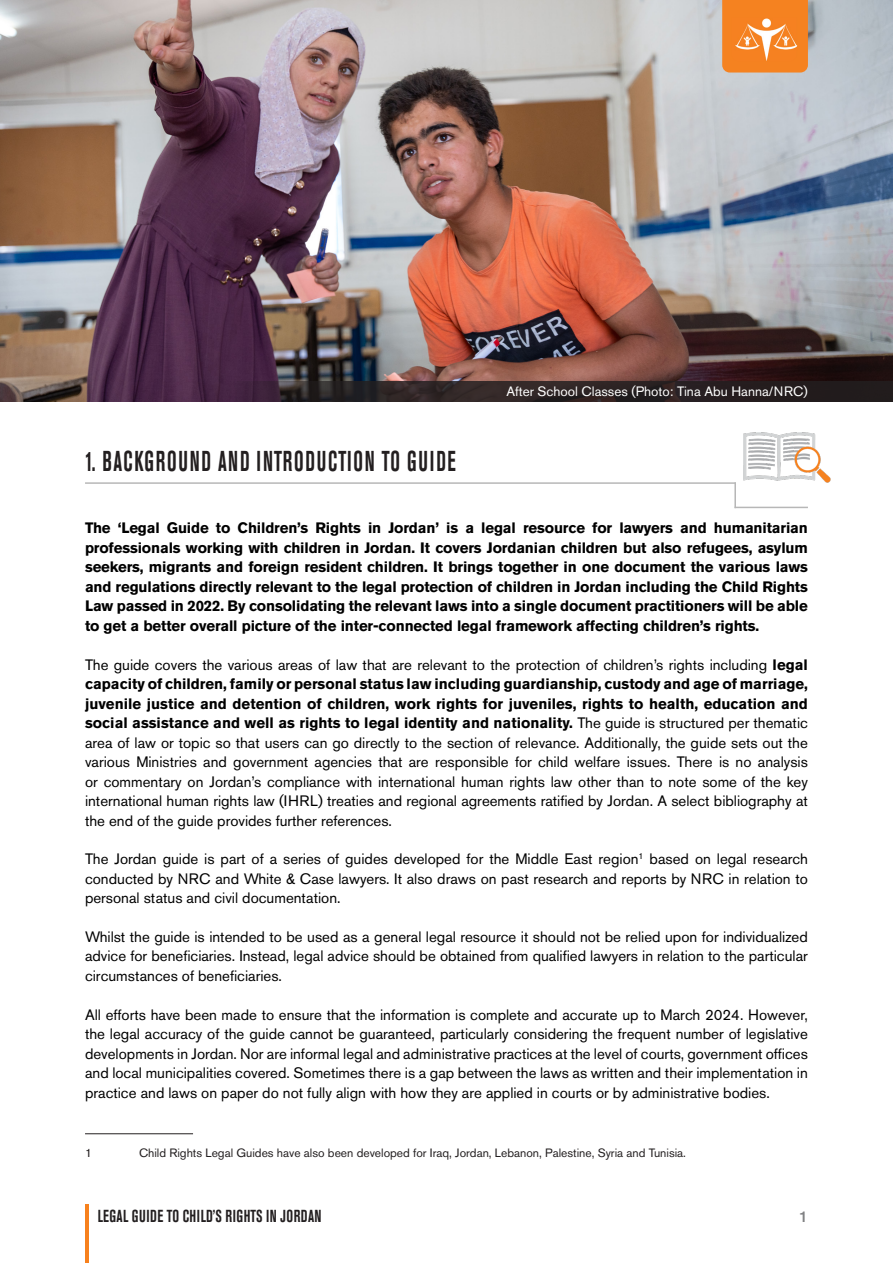
<style>
.page{position:relative;width:893px;height:1263px;background:#fff}
.page>*{position:absolute;margin:0;border:0;box-sizing:border-box;transform-origin:0 0}
.t1{font:700 condensed 28.5px "Akzidenz Grotesk BE";letter-spacing:.085em;color:#231f20;scale:.7 1}
.t2{font:700 condensed 17.25px "Akzidenz Grotesk BE";letter-spacing:.035em;color:#231f20;scale:.81 1}
.t3{font:15px/19.5px "Akzidenz Grotesk Std";color:#000;text-align:justify}
.t4{font:700 15px/19.5px "Akzidenz Grotesk Std";letter-spacing:-.01em;color:#000;text-align:justify}
.t5{font:500 15px "Helvetica Neue";color:#808183}
.t6{font:13.5px "Akzidenz Grotesk Std";color:#fff}
.fooooooot{font:12px "Akzidenz Grotesk Std";color:#231f20}
.s1{font-weight:700}
</style>
<div class="page">
<hr style="left:85px;top:1205px;width:3px;height:58px;background:#f7811d">
<img style="left:0;top:0;width:893px;height:402px">
<svg style="left:134px;top:381px;width:759px;height:21px;background:#2f2228"></svg>
<hr style="left:85px;top:482px;width:651px;height:2px;background:#b7b7b7">
<hr style="left:735px;top:507px;width:73px;height:1px;background:#b7b7b7">
<hr style="left:734px;top:482px;width:2px;height:26px;background:#b7b7b7">
<hr style="left:85px;top:1133px;width:108px;height:1px;background:#231f20">
<img style="left:743px;top:432px;width:88px;height:51px">
<svg style="left:722px;top:0;width:86px;height:73px;background:#f58d36"></svg>
<p class="t1" style="left:85px;top:445px;width:531px">1. BACKGROUND AND INTRODUCTION TO GUIDE</p>
<p class="t6" style="left:506px;top:383px;width:303px">After School Classes (Photo: Tina Abu Hanna/NRC)</p>
<p class="t4" style="left:85px;top:518px;width:724px">The ‘Legal Guide to Children’s Rights in Jordan’ is a legal resource for lawyers and humanitarian professionals working with children in Jordan. It covers Jordanian children but also refugees, asylum seekers, migrants and foreign resident children. It brings together in one document the various laws and regulations directly relevant to the legal protection of children in Jordan including the Child Rights Law passed in 2022. By consolidating the relevant laws into a single document practitioners will be able to get a better overall picture of the inter-connected legal framework affecting children’s rights.</p>
<p class="t3" style="left:85px;top:654px;width:724px">The guide covers the various areas of law that are relevant to the protection of children’s rights including <span class="s1">legal capacity of children, family or personal status law including guardianship, custody and age of marriage, juvenile justice and detention of children, work rights for juveniles, rights to health, education and social assistance and well as rights to legal identity and nationality.</span> The guide is structured per thematic area of law or topic so that users can go directly to the section of relevance. Additionally, the guide sets out the various Ministries and government agencies that are responsible for child welfare issues. There is no analysis or commentary on Jordan’s compliance with international human rights law other than to note some of the key international human rights law (IHRL) treaties and regional agreements ratified by Jordan. A select bibliography at the end of the guide provides further references.</p>
<p class="t3" style="left:85px;top:849px;width:724px">The Jordan guide is part of a series of guides developed for the Middle East region<sup>1</sup> based on legal research conducted by NRC and White &amp; Case lawyers. It also draws on past research and reports by NRC in relation to personal status and civil documentation.</p>
<p class="t3" style="left:85px;top:927px;width:724px">Whilst the guide is intended to be used as a general legal resource it should not be relied upon for individualized advice for beneficiaries. Instead, legal advice should be obtained from qualified lawyers in relation to the particular circumstances of beneficiaries.</p>
<p class="t3" style="left:85px;top:1004px;width:724px">All efforts have been made to ensure that the information is complete and accurate up to March 2024. However, the legal accuracy of the guide cannot be guaranteed, particularly considering the frequent number of legislative developments in Jordan. Nor are informal legal and administrative practices at the level of courts, government offices and local municipalities covered. Sometimes there is a gap between the laws as written and their implementation in practice and laws on paper do not fully align with how they are applied in courts or by administrative bodies.</p>
<p class="fooooooot" style="left:85px;top:1145px;width:8px">1</p>
<p class="fooooooot" style="left:139px;top:1145px;width:548px">Child Rights Legal Guides have also been developed for Iraq, Jordan, Lebanon, Palestine, Syria and Tunisia.</p>
<p class="t2" style="left:98px;top:1206px;width:278px">LEGAL GUIDE TO CHILD’S RIGHTS IN JORDAN</p>
<p class="t5" style="left:800px;top:1207px;width:10px">1</p>
</div>
